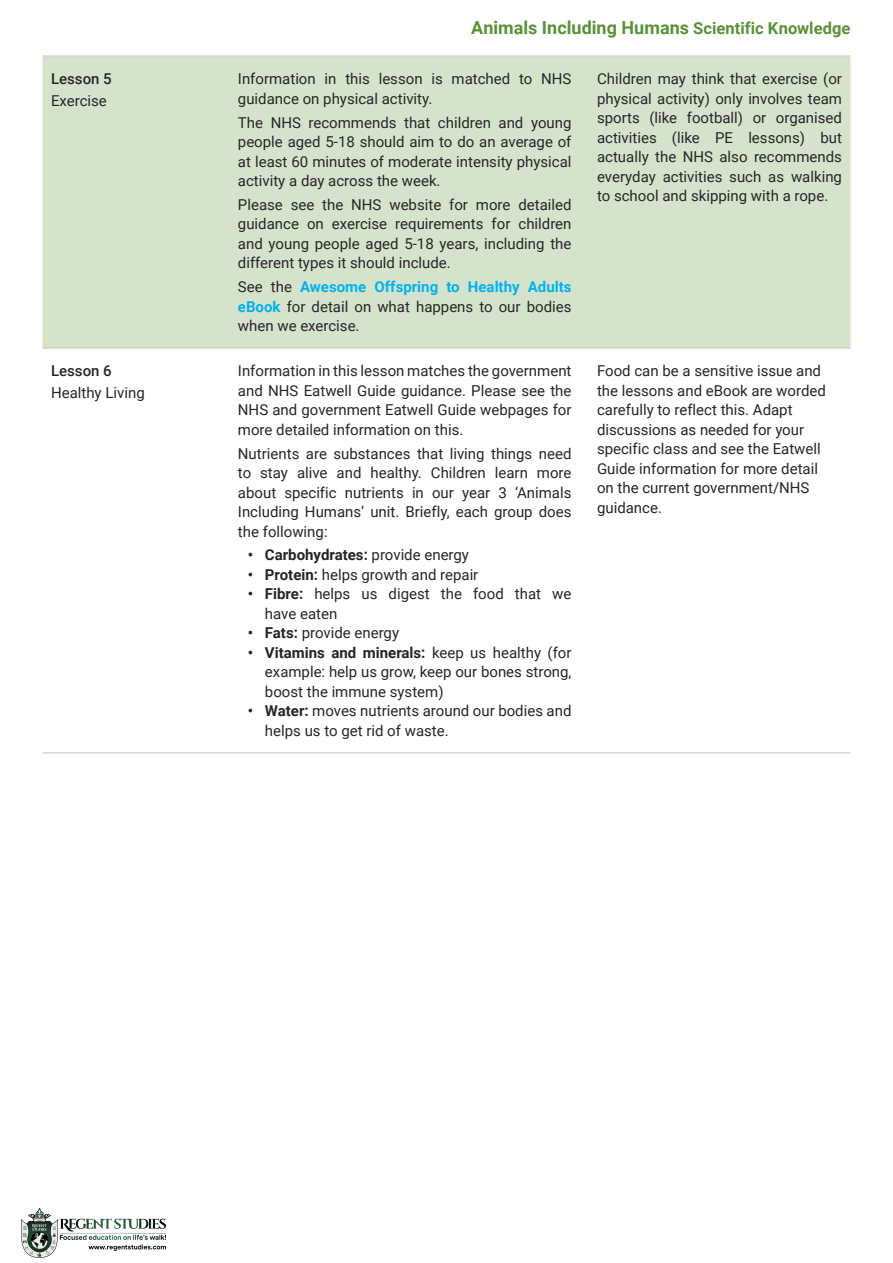
<style>
.page{position:relative;width:893px;height:1263px;background:#fff}
.page>*{position:absolute;margin:0;border:0;box-sizing:border-box;transform-origin:0 0}
.Heading_1{font:700 18px "Roboto";color:#5a9236}
.Adult_Body_Copy{font:15px/19.5px "Roboto";color:#282526;text-align:justify}
.t1{font:700 15px "Roboto";color:#282526}
.Lesson{font:15px "Roboto";color:#282526}
.Lesson-2{font:500 15px "Roboto";color:#282526}
.s1{font-size:16.5px}
.s2{font-weight:700;color:#00b3ef}
.s3{font-weight:400}
.s4{font-weight:700}
</style>
<div class="page">
<div style="left:43px;top:57px;width:807px;height:290px;background:#d6e3cc"></div>
<hr style="left:43px;top:55px;width:178px;height:2px;background:#d5d6d8">
<hr style="left:580px;top:55px;width:270px;height:2px;background:#d5d6d8">
<hr style="left:580px;top:347px;width:270px;height:2px;background:#d5d6d8">
<hr style="left:580px;top:752px;width:270px;height:2px;background:#d5d6d8">
<hr style="left:221px;top:55px;width:359px;height:2px;background:#d5d6d8">
<hr style="left:221px;top:347px;width:359px;height:2px;background:#d5d6d8">
<hr style="left:221px;top:752px;width:359px;height:2px;background:#d5d6d8">
<hr style="left:43px;top:347px;width:178px;height:2px;background:#d5d6d8">
<hr style="left:43px;top:752px;width:178px;height:2px;background:#d5d6d8">
<img style="left:22px;top:1208px;width:143px;height:49px">
<p class="Lesson-2" style="left:51px;top:68px;width:62px">Lesson 5</p>
<p class="Lesson" style="left:51px;top:90px;width:57px">Exercise</p>
<p class="Lesson-2" style="left:51px;top:360px;width:62px">Lesson 6</p>
<p class="Lesson" style="left:51px;top:382px;width:95px">Healthy Living</p>
<p class="Heading_1" style="left:471px;top:15px;width:381px">Animals Including Humans <span class="s1">Scientific Knowledge</span></p>
<p class="Adult_Body_Copy" style="left:238px;top:69px;width:335px">Information in this lesson is matched to NHS guidance on physical activity.</p>
<p class="Adult_Body_Copy" style="left:238px;top:112px;width:335px">The NHS recommends that children and young people aged 5-18 should aim to do an average of at least 60 minutes of moderate intensity physical activity a day across the week.</p>
<p class="Adult_Body_Copy" style="left:238px;top:194px;width:335px">Please see the NHS website for more detailed guidance on exercise requirements for children and young people aged 5-18 years, including the different types it should include.</p>
<p class="Adult_Body_Copy" style="left:238px;top:276px;width:335px">See the <span class="s2">Awesome Offspring to Healthy Adults eBook</span> for detail on what happens to our bodies when we exercise.</p>
<p class="Adult_Body_Copy" style="left:238px;top:361px;width:335px">Information in this lesson matches the government and NHS Eatwell Guide guidance. Please see the NHS and government Eatwell Guide webpages for more detailed information on this.</p>
<p class="Adult_Body_Copy" style="left:238px;top:443px;width:335px">Nutrients are substances that living things need to stay alive and healthy. Children learn more about specific nutrients in our year 3 ‘Animals Including Humans’ unit. Briefly, each group does the following:</p>
<p class="t1" style="left:248px;top:544px;width:223px">• Carbohydrates: <span class="s3">provide energy</span></p>
<p class="Adult_Body_Copy" style="left:248px;top:564px;width:232px"><span class="s4">• Protein:</span> helps growth and repair</p>
<p class="Adult_Body_Copy" style="left:265px;top:584px;width:308px;text-indent:-17px"><span class="s4">• Fibre:</span> helps us digest the food that we have eaten</p>
<p class="Adult_Body_Copy" style="left:248px;top:623px;width:153px"><span class="s4">• Fats:</span> provide energy</p>
<p class="Adult_Body_Copy" style="left:265px;top:642px;width:308px;text-indent:-17px"><span class="s4">• Vitamins and minerals:</span> keep us healthy (for example: help us grow, keep our bones strong, boost the immune system)</p>
<p class="Adult_Body_Copy" style="left:265px;top:701px;width:308px;text-indent:-17px"><span class="s4">• Water:</span> moves nutrients around our bodies and helps us to get rid of waste.</p>
<p class="Adult_Body_Copy" style="left:597px;top:69px;width:246px">Children may think that exercise (or physical activity) only involves team sports (like football) or organised activities (like PE lessons) but actually the NHS also recommends everyday activities such as walking to school and skipping with a rope.</p>
<p class="Adult_Body_Copy" style="left:597px;top:361px;width:230px;text-align:left">Food can be a sensitive issue and the lessons and eBook are worded carefully to reflect this. Adapt discussions as needed for your specific class and see the Eatwell<br>Guide information for more detail on the current government/NHS guidance.</p>
</div>
